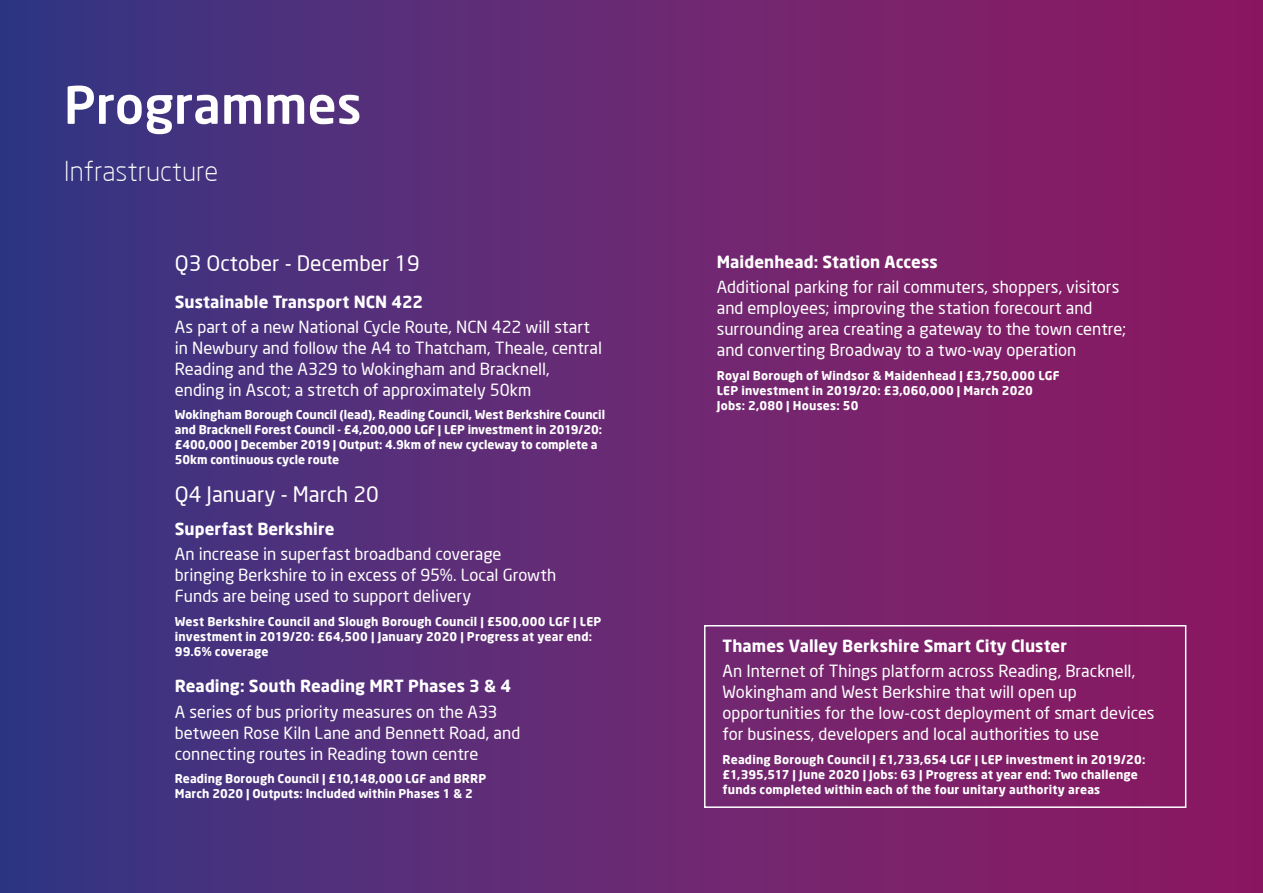
<style>
.page{position:relative;width:1263px;height:893px;background:#fff}
.page>*{position:absolute;margin:0;border:0;box-sizing:border-box;transform-origin:0 0}
.t1{font:500 51px "Neo Sans";color:#fff}
.t2{font:300 27px "Neo Sans";color:#fff}
.t3{font:21px "Neo Sans";color:#fff}
.t4{font:16.5px/21px "Neo Sans";color:#fff}
.t5{font:700 16.5px "Neo Sans";letter-spacing:.005em;color:#fff}
.t6{font:700 12px/15px "Neo Sans";letter-spacing:.01em;color:#fff}
</style>
<div class="page">
<div style="left:0;top:0;width:1263px;height:893px;background:linear-gradient(to right,#373884,#941961)"></div>
<div style="left:704px;top:625px;width:482px;height:183px;border:2px solid #fff"></div>
<h1 class="t1" style="left:64px;top:73px;width:299px">Programmes</h1>
<h2 class="t2" style="left:64px;top:155px;width:156px">Infrastructure</h2>
<p class="t3" style="left:175px;top:250px;width:247px">Q3 October - December 19</p>
<p class="t5" style="left:175px;top:291px;width:250px">Sustainable Transport NCN 422</p>
<p class="t4" style="left:175px;top:316px;width:429px">As part of a new National Cycle Route, NCN 422 will start in Newbury and follow the A4 to Thatcham, Theale, central Reading and the A329 to Wokingham and Bracknell, ending in Ascot; a stretch of approximately 50km</p>
<p class="t6" style="left:175px;top:407px;width:432px">Wokingham Borough Council (lead), Reading Council, West Berkshire Council and Bracknell Forest Council - £4,200,000 LGF | LEP investment in 2019/20: £400,000 | December 2019 | Output: 4.9km of new cycleway to complete a 50km continuous cycle route</p>
<p class="t3" style="left:175px;top:482px;width:205px">Q4 January - March 20</p>
<p class="t5" style="left:175px;top:518px;width:161px">Superfast Berkshire</p>
<p class="t4" style="left:175px;top:543px;width:383px">An increase in superfast broadband coverage bringing Berkshire to in excess of 95%. Local Growth<br>Funds are being used to support delivery</p>
<p class="t6" style="left:175px;top:613px;width:428px">West Berkshire Council and Slough Borough Council | £500,000 LGF | LEP investment in 2019/20: £64,500 | January 2020 | Progress at year end:<br>99.6% coverage</p>
<p class="t5" style="left:175px;top:676px;width:338px">Reading: South Reading MRT Phases 3 &amp; 4</p>
<p class="t4" style="left:175px;top:701px;width:347px">A series of bus priority measures on the A33 between Rose Kiln Lane and Bennett Road, and connecting routes in Reading town centre</p>
<p class="t6" style="left:175px;top:771px;width:313px">Reading Borough Council | £10,148,000 LGF and BRRP<br>March 2020 | Outputs: Included within Phases 1 &amp; 2</p>
<p class="t5" style="left:717px;top:251px;width:222px">Maidenhead: Station Access</p>
<p class="t4" style="left:717px;top:276px;width:411px">Additional parking for rail commuters, shoppers, visitors and employees; improving the station forecourt and surrounding area creating a gateway to the town centre; and converting Broadway to a two-way operation</p>
<p class="t6" style="left:717px;top:367px;width:344px">Royal Borough of Windsor &amp; Maidenhead | £3,750,000 LGF<br>LEP investment in 2019/20: £3,060,000 | March 2020<br>Jobs: 2,080 | Houses: 50</p>
<p class="t5" style="left:722px;top:635px;width:346px">Thames Valley Berkshire Smart City Cluster</p>
<p class="t4" style="left:722px;top:660px;width:434px">An Internet of Things platform across Reading, Bracknell, Wokingham and West Berkshire that will open up opportunities for the low-cost deployment of smart devices for business, developers and local authorities to use</p>
<p class="t6" style="left:722px;top:751px;width:424px">Reading Borough Council | £1,733,654 LGF | LEP investment in 2019/20: £1,395,517 | June 2020 | Jobs: 63 | Progress at year end: Two challenge funds completed within each of the four unitary authority areas</p>
</div>
